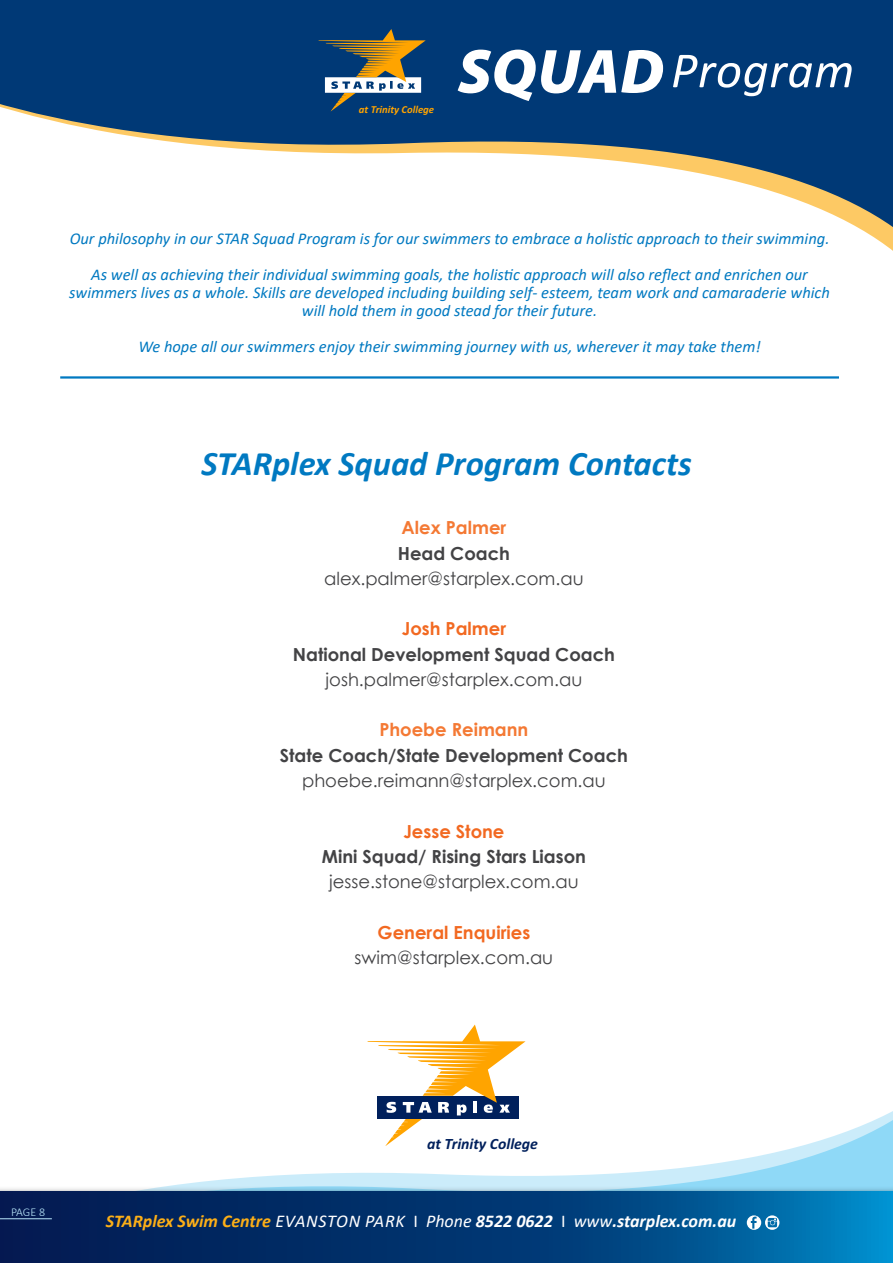
<style>
.page{position:relative;width:893px;height:1263px;background:#fff}
.page>*{position:absolute;margin:0;border:0;box-sizing:border-box;transform-origin:0 0}
.t1{font:italic 51px "Calibri";letter-spacing:.01em;color:#fff}
.t2{font:italic 700 34.5px "Calibri";color:#0079c1}
.t3{font:18px "Century Gothic";color:#434345}
.t4{font:700 18px "Century Gothic";color:#434345}
.t5{font:italic 700 18px "Calibri";color:#fff}
.t6{font:700 18px "Century Gothic";color:#f26921}
.t7{font:700 18px "Century Gothic";color:#f47934}
.t8{font:italic 16.5px/36px "Calibri";color:#0079c1;text-align:center}
.t9{font:italic 700 15.75px "Calibri";color:#00205c}
.t10{font:300 12px "Calibri";color:#b9e6fa}
.t11{font:italic 700 10.65px "Calibri";color:#ffa400}
.s1{font-family:"Myriad Pro";font-weight:900;font-size:63px}
.s2{color:#fcaf17}
.s3{font-weight:400}
.s4{font-weight:400;font-style:normal}
</style>
<div class="page">
<svg style="left:0;top:0;width:893px;height:251px;fill:#003976"></svg>
<svg style="left:169px;top:1111px;width:724px;height:75px"></svg>
<div style="left:0;top:1186px;width:893px;height:77px;background:#000;opacity:.75"></div>
<svg style="left:0;top:1192px;width:893px;height:71px"></svg>
<svg style="left:747px;top:1215px;width:32px;height:15px"></svg>
<svg style="left:318px;top:29px;width:108px;height:82px"></svg>
<svg style="left:367px;top:1024px;width:159px;height:122px"></svg>
<hr style="left:0;top:1218px;width:52px;height:1px;background:#b9e6fa">
<hr style="left:60px;top:376px;width:779px;height:3px;background:#0079c1">
<p class="t11" style="left:359px;top:102px;width:77px">at Trinity College</p>
<h1 class="t1" style="left:458px;top:35px;width:398px"><span class="s1">SQUAD</span>Program</h1>
<p class="t8" style="left:70px;top:220px;width:761px">Our philosophy in our STAR Squad Program is for our swimmers to embrace a holistic approach to their swimming.<br>As well as achieving their individual swimming goals, the holistic approach will also reflect and enrichen our</p>
<p class="t8" style="left:69px;top:283px;width:762px;line-height:18px">swimmers lives as a whole. Skills are developed including building self- esteem, team work and camaraderie which will hold them in good stead for their future.</p>
<p class="t8" style="left:138px;top:328px;width:624px">We hope all our swimmers enjoy their swimming journey with us, wherever it may take them!</p>
<h2 class="t2" style="left:201px;top:439px;width:492px">STARplex Squad Program Contacts</h2>
<p class="t7" style="left:402px;top:514px;width:106px">Alex Palmer</p>
<p class="t4" style="left:398px;top:539px;width:114px">Head Coach</p>
<p class="t3" style="left:324px;top:566px;width:261px">alex.palmer@starplex.com.au</p>
<p class="t6" style="left:402px;top:615px;width:106px">Josh Palmer</p>
<p class="t4" style="left:293px;top:640px;width:324px">National Development Squad Coach</p>
<p class="t3" style="left:326px;top:667px;width:258px">josh.palmer@starplex.com.au</p>
<p class="t7" style="left:379px;top:716px;width:151px">Phoebe Reimann</p>
<p class="t4" style="left:280px;top:741px;width:350px">State Coach/State Development Coach</p>
<p class="t3" style="left:302px;top:768px;width:305px">phoebe.reimann@starplex.com.au</p>
<p class="t6" style="left:403px;top:817px;width:103px">Jesse Stone</p>
<p class="t4" style="left:322px;top:842px;width:266px">Mini Squad/ Rising Stars Liason</p>
<p class="t3" style="left:329px;top:869px;width:251px">jesse.stone@starplex.com.au</p>
<p class="t6" style="left:378px;top:918px;width:154px">General Enquiries</p>
<p class="t3" style="left:355px;top:945px;width:200px">swim@starplex.com.au</p>
<p class="t10" style="left:11px;top:1204px;width:36px">PAGE 8</p>
<p class="t9" style="left:427px;top:1133px;width:112px">at Trinity College</p>
<p class="t5" style="left:106px;top:1209px;width:632px"><span class="s2">STARplex Swim Centre</span> <span class="s3">EVANSTON PARK</span> <span class="s4">I</span> <span class="s3">Phone</span> 8522 0622 <span class="s4">I</span> <span class="s3">www</span>.starplex.com.au</p>
</div>
